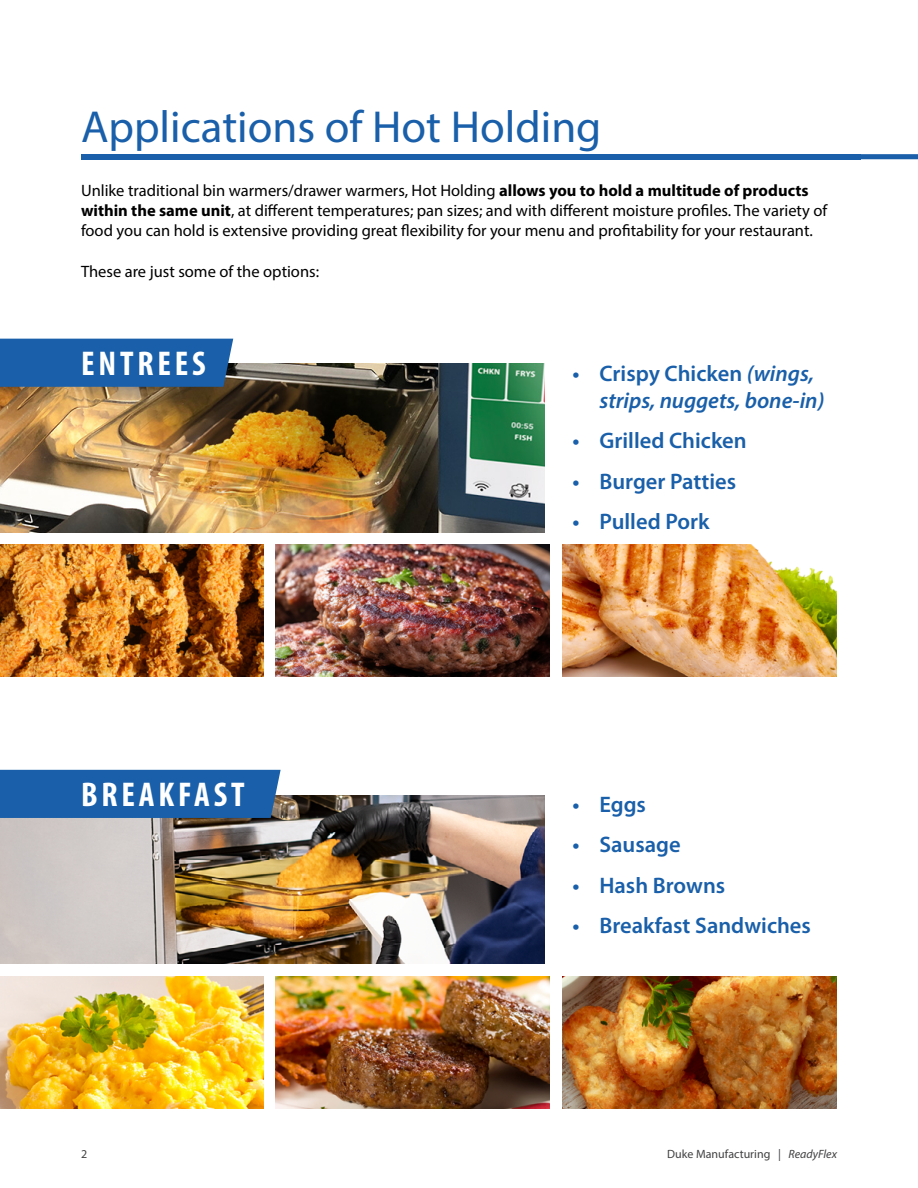
<style>
.page{position:relative;width:918px;height:1188px;background:#fff}
.page>*{position:absolute;margin:0;border:0;box-sizing:border-box;transform-origin:0 0}
.t1{font:45px "Myriad Pro";color:#195fa9}
.t2{font:34.5px "Myriad Variable Concept";letter-spacing:.11em;color:#fff}
.t3{font:600 22.5px "Myriad Pro";color:#195fa9}
.t4{font:italic 600 22.5px/27px "Myriad Pro";color:#195fa9}
.t5{font:16.5px/19.8px "Myriad Pro";color:#000}
.t6{font:12px "Myriad Pro";color:#414042}
.s1{font-weight:700}
.s2{font-style:normal}
.s3{font-style:italic}
</style>
<div class="page">
<div style="left:81px;top:154px;width:780px;height:5px;background:#195fa9"></div>
<svg style="left:861px;top:154px;width:57px;height:5px"></svg>
<img style="left:0;top:364px;width:545px;height:168px">
<img style="left:0;top:795px;width:545px;height:168px">
<div style="left:0;top:339px;width:233px;height:48px;background:#195fa9"></div>
<div style="left:0;top:770px;width:281px;height:48px;background:#195fa9"></div>
<img style="left:0;top:545px;width:263px;height:132px">
<img style="left:275px;top:976px;width:274px;height:132px">
<img style="left:275px;top:545px;width:274px;height:132px">
<img style="left:563px;top:976px;width:274px;height:132px">
<img style="left:563px;top:545px;width:274px;height:132px">
<img style="left:0;top:976px;width:263px;height:132px">
<h1 class="t1" style="left:81px;top:99px;width:522px">Applications of Hot Holding</h1>
<p class="t5" style="left:81px;top:180px;width:748px">Unlike traditional bin warmers/drawer warmers, Hot Holding <span class="s1">allows you to hold a multitude of products within the same unit</span>, at different temperatures; pan sizes; and with different moisture profiles. The variety of food you can hold is extensive providing great flexibility for your menu and profitability for your restaurant.</p>
<p class="t5" style="left:81px;top:261px;width:240px">These are just some of the options:</p>
<h2 class="t2" style="left:81px;top:343px;width:126px">ENTREES</h2>
<h2 class="t2" style="left:81px;top:774px;width:165px">BREAKFAST</h2>
<h3 class="t4" style="left:599px;top:359px;width:227px;text-indent:-27px"><span class="s2">• Crispy Chicken</span> (wings, strips, nuggets, bone-in)</h3>
<h3 class="t3" style="left:572px;top:426px;width:176px">• Grilled Chicken</h3>
<h3 class="t3" style="left:572px;top:467px;width:165px">• Burger Patties</h3>
<h3 class="t3" style="left:572px;top:507px;width:139px">• Pulled Pork</h3>
<h3 class="t3" style="left:572px;top:790px;width:75px">• Eggs</h3>
<h3 class="t3" style="left:572px;top:831px;width:110px">• Sausage</h3>
<h3 class="t3" style="left:572px;top:871px;width:154px">• Hash Browns</h3>
<h3 class="t3" style="left:572px;top:912px;width:240px">• Breakfast Sandwiches</h3>
<p class="t6" style="left:81px;top:1146px;width:8px">2</p>
<p class="t6" style="left:667px;top:1146px;width:171px">Duke Manufacturing | <span class="s3">ReadyFlex</span></p>
</div>
